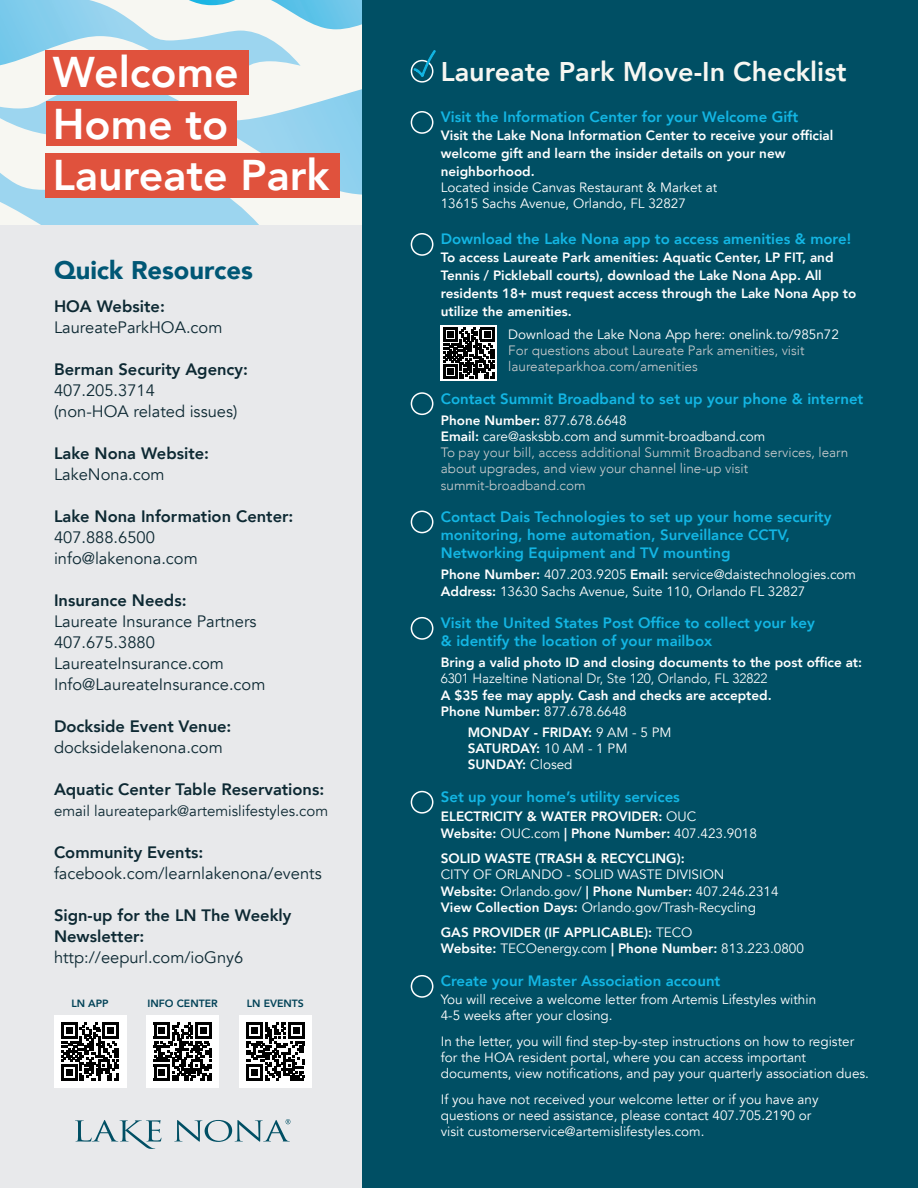
<style>
.page{position:relative;width:918px;height:1188px;background:#fff}
.page>*{position:absolute;margin:0;border:0;box-sizing:border-box;transform-origin:0 0}
.t1{font:800 42.9px "Avenir";color:#fff}
.t2{font:800 27px "Avenir";color:#f7f7f2}
.t3{font:900 25.5px "Avenir";color:#005775}
.t4{font:16.5px/21px "Avenir";color:#0d2933}
.t5{font:800 16.5px/21px "Avenir";color:#0d2933}
.t6{font:800 15px/18px "Avenir";color:#13b6e4}
.t7{font:15px "Avenir";color:#0d2933}
.t8{font:13.5px/16.2px "Avenir";color:#fff}
.t9{font:800 13.5px/18px "Avenir";color:#fff}
.t10{font:300 13.5px/16.2px "Avenir";color:#cececf}
.t11{font:800 10.5px "Avenir";color:#004156}
.s1{font-weight:400}
.s2{font-weight:800}
.s3{font-weight:300}
</style>
<div class="page">
<img style="left:0;top:72px;width:363px;height:123px">
<img style="left:0;top:0;width:301px;height:78px">
<img style="left:189px;top:0;width:174px;height:29px">
<img style="left:0;top:173px;width:260px;height:53px">
<div style="left:0;top:226px;width:363px;height:962px;background:#e8e9eb"></div>
<div style="left:363px;top:0;width:555px;height:1188px;background:#004f64"></div>
<div style="left:411px;top:111px;width:22px;height:23px;border:2px solid #fff;border-radius:50%"></div>
<div style="left:411px;top:60px;width:22px;height:23px;border:2px solid #fff;border-radius:50%"></div>
<div style="left:411px;top:233px;width:22px;height:23px;border:2px solid #fff;border-radius:50%"></div>
<div style="left:411px;top:392px;width:22px;height:23px;border:2px solid #fff;border-radius:50%"></div>
<div style="left:411px;top:511px;width:22px;height:22px;border:2px solid #fff;border-radius:50%"></div>
<div style="left:411px;top:617px;width:22px;height:23px;border:2px solid #fff;border-radius:50%"></div>
<div style="left:411px;top:975px;width:22px;height:23px;border:2px solid #fff;border-radius:50%"></div>
<div style="left:411px;top:791px;width:22px;height:23px;border:2px solid #fff;border-radius:50%"></div>
<div style="left:46px;top:50px;width:203px;height:45px;background:#e0523d"></div>
<div style="left:46px;top:101px;width:190px;height:45px;background:#e0523d"></div>
<div style="left:46px;top:153px;width:294px;height:45px;background:#e0523d"></div>
<svg style="left:413px;top:50px;width:23px;height:28px"></svg>
<svg style="left:441px;top:325px;width:56px;height:56px"></svg>
<svg style="left:444px;top:328px;width:50px;height:50px;background:#494949"></svg>
<div style="left:54px;top:1015px;width:72px;height:73px;background:#fff"></div>
<svg style="left:61px;top:1023px;width:58px;height:57px"></svg>
<div style="left:66px;top:1069px;width:7px;height:7px;background:#000"></div>
<div style="left:147px;top:1015px;width:72px;height:73px;background:#fff"></div>
<svg style="left:154px;top:1023px;width:58px;height:57px"></svg>
<div style="left:158px;top:1069px;width:7px;height:7px;background:#000"></div>
<div style="left:239px;top:1015px;width:72px;height:73px;background:#fff"></div>
<svg style="left:247px;top:1023px;width:57px;height:57px"></svg>
<div style="left:251px;top:1069px;width:7px;height:7px;background:#000"></div>
<svg style="left:75px;top:1120px;width:86px;height:29px"></svg>
<svg style="left:174px;top:1119px;width:116px;height:23px"></svg>
<p class="t1" style="left:53px;top:39px;width:188px">Welcome</p>
<p class="t1" style="left:53px;top:90px;width:177px">Home to</p>
<p class="t1" style="left:53px;top:142px;width:278px">Laureate Park</p>
<p class="t3" style="left:54px;top:248px;width:200px">Quick Resources</p>
<p class="t5" style="left:54px;top:296px;width:112px">HOA Website:</p>
<p class="t4" style="left:54px;top:318px;width:170px">LaureateParkHOA.com</p>
<p class="t5" style="left:54px;top:359px;width:196px">Berman Security Agency:</p>
<p class="t4" style="left:54px;top:381px;width:102px">407.205.3714</p>
<p class="t4" style="left:54px;top:402px;width:185px">(non-HOA related issues)</p>
<p class="t5" style="left:54px;top:443px;width:157px">Lake Nona Website:</p>
<p class="t4" style="left:54px;top:465px;width:112px">LakeNona.com</p>
<p class="t5" style="left:54px;top:506px;width:241px">Lake Nona Information Center:<br><span class="s1">407.888.6500</span></p>
<p class="t4" style="left:54px;top:549px;width:145px">info@lakenona.com</p>
<p class="t5" style="left:54px;top:590px;width:134px">Insurance Needs:</p>
<p class="t4" style="left:54px;top:612px;width:204px">Laureate Insurance Partners</p>
<p class="t4" style="left:54px;top:633px;width:102px">407.675.3880</p>
<p class="t4" style="left:54px;top:654px;width:172px">LaureateInsurance.com</p>
<p class="t4" style="left:54px;top:675px;width:213px">Info@LaureateInsurance.com</p>
<p class="t4" style="left:54px;top:717px;width:179px"><span class="s2">Dockside Event Venue: </span>docksidelakenona.com</p>
<p class="t5" style="left:54px;top:779px;width:272px">Aquatic Center Table Reservations:</p>
<p class="t7" style="left:54px;top:802px;width:276px">email laureatepark@artemislifestyles.com</p>
<p class="t5" style="left:54px;top:842px;width:151px">Community Events:</p>
<p class="t4" style="left:54px;top:864px;width:269px">facebook.com/learnlakenona/events</p>
<p class="t5" style="left:54px;top:905px;width:239px">Sign-up for the LN The Weekly<br>Newsletter:</p>
<p class="t4" style="left:54px;top:948px;width:191px">http://eepurl.com/ioGny6</p>
<p class="t11" style="left:71px;top:995px;width:39px">LN APP</p>
<p class="t11" style="left:148px;top:996px;width:72px">INFO CENTER</p>
<p class="t11" style="left:247px;top:995px;width:59px">LN EVENTS</p>
<p class="t2" style="left:441px;top:51px;width:408px">Laureate Park Move-In Checklist</p>
<p class="t6" style="left:441px;top:107px;width:359px">Visit the Information Center for your Welcome Gift</p>
<p class="t9" style="left:441px;top:126px;width:394px">Visit the Lake Nona Information Center to receive your official</p>
<p class="t9" style="left:441px;top:144px;width:346px">welcome gift and learn the insider details on your new neighborhood.</p>
<p class="t8" style="left:441px;top:179px;width:278px">Located inside Canvas Restaurant &amp; Market at</p>
<p class="t8" style="left:441px;top:195px;width:247px">13615 Sachs Avenue, Orlando, FL 32827</p>
<p class="t6" style="left:441px;top:230px;width:412px">Download the Lake Nona app to access amenities &amp; more!</p>
<p class="t9" style="left:441px;top:249px;width:417px">To access Laureate Park amenities: Aquatic Center, LP FIT, and Tennis / Pickleball courts), download the Lake Nona App. All residents 18+ must request access through the Lake Nona App to utilize the amenities.</p>
<p class="t8" style="left:508px;top:326px;width:332px">Download the Lake Nona App here: onelink.to/985n72</p>
<p class="t10" style="left:508px;top:342px;width:298px">For questions about Laureate Park amenities, visit</p>
<p class="t10" style="left:508px;top:358px;width:191px">laureateparkhoa.com/amenities</p>
<p class="t6" style="left:441px;top:390px;width:424px">Contact Summit Broadband to set up your phone &amp; internet</p>
<p class="t9" style="left:441px;top:411px;width:187px">Phone Number: <span class="s1">877.678.6648</span></p>
<p class="t8" style="left:441px;top:428px;width:326px"><span class="s2">Email:</span> care@asksbb.com and summit-broadband.com</p>
<p class="t10" style="left:441px;top:444px;width:409px">To pay your bill, access additional Summit Broadband services, learn about upgrades, and view your channel line-up visit</p>
<p class="t10" style="left:441px;top:477px;width:146px">summit-broadband.com</p>
<p class="t6" style="left:441px;top:508px;width:392px">Contact Dais Technologies to set up your home security monitoring, home automation, Surveillance CCTV,<br>Networking Equipment and TV mounting</p>
<p class="t8" style="left:441px;top:567px;width:417px"><span class="s2">Phone Number:</span> 407.203.9205 <span class="s2">Email:</span> service@daistechnologies.com</p>
<p class="t8" style="left:441px;top:583px;width:366px"><span class="s2">Address:</span> 13630 Sachs Avenue, Suite 110, Orlando FL 32827</p>
<p class="t6" style="left:441px;top:614px;width:376px">Visit the United States Post Office to collect your key</p>
<p class="t6" style="left:441px;top:632px;width:273px">&amp; identify the location of your mailbox</p>
<p class="t9" style="left:441px;top:654px;width:423px;line-height:16.2px">Bring a valid photo ID and closing documents to the post office at:<br><span class="s3">6301 Hazeltine National Dr, Ste 120, Orlando, FL 32822</span></p>
<p class="t9" style="left:441px;top:686px;width:332px">A $35 fee may apply. Cash and checks are accepted.</p>
<p class="t9" style="left:441px;top:702px;width:188px">Phone Number: <span class="s1">877.678.6648</span></p>
<p class="t9" style="left:468px;top:723px;width:205px">MONDAY - FRIDAY: <span class="s1">9 AM - 5 PM</span></p>
<p class="t9" style="left:468px;top:739px;width:161px">SATURDAY: <span class="s1">10 AM - 1 PM</span></p>
<p class="t9" style="left:468px;top:756px;width:106px">SUNDAY: <span class="s1">Closed</span></p>
<p class="t6" style="left:441px;top:788px;width:241px">Set up your home’s utility services</p>
<p class="t9" style="left:441px;top:808px;width:257px">ELECTRICITY &amp; WATER PROVIDER: <span class="s1">OUC</span></p>
<p class="t9" style="left:441px;top:824px;width:318px">Website: <span class="s1">OUC.com</span> | Phone Number: <span class="s1">407.423.9018</span></p>
<p class="t9" style="left:441px;top:849px;width:245px">SOLID WASTE (TRASH &amp; RECYCLING):</p>
<p class="t8" style="left:441px;top:867px;width:285px">CITY OF ORLANDO - SOLID WASTE DIVISION</p>
<p class="t8" style="left:441px;top:883px;width:339px"><span class="s2">Website:</span> Orlando.gov/ <span class="s2">| Phone Number:</span> 407.246.2314</p>
<p class="t8" style="left:441px;top:899px;width:317px"><span class="s2">View Collection Days:</span> Orlando.gov/Trash-Recycling</p>
<p class="t9" style="left:441px;top:924px;width:253px">GAS PROVIDER (IF APPLICABLE): <span class="s1">TECO</span></p>
<p class="t8" style="left:441px;top:941px;width:365px"><span class="s2">Website:</span> TECOenergy.com <span class="s2">| Phone Number:</span> 813.223.0800</p>
<p class="t6" style="left:441px;top:972px;width:281px">Create your Master Association account</p>
<p class="t8" style="left:441px;top:992px;width:377px">You will receive a welcome letter from Artemis Lifestyles within</p>
<p class="t8" style="left:441px;top:1008px;width:173px">4-5 weeks after your closing.</p>
<p class="t8" style="left:441px;top:1033px;width:430px">In the letter, you will find step-by-step instructions on how to register for the HOA resident portal, where you can access important documents, view notifications, and pay your quarterly association dues.</p>
<p class="t8" style="left:441px;top:1091px;width:379px">If you have not received your welcome letter or if you have any questions or need assistance, please contact 407.705.2190 or</p>
<p class="t8" style="left:441px;top:1124px;width:265px">visit customerservice@artemislifestyles.com.</p>
</div>
